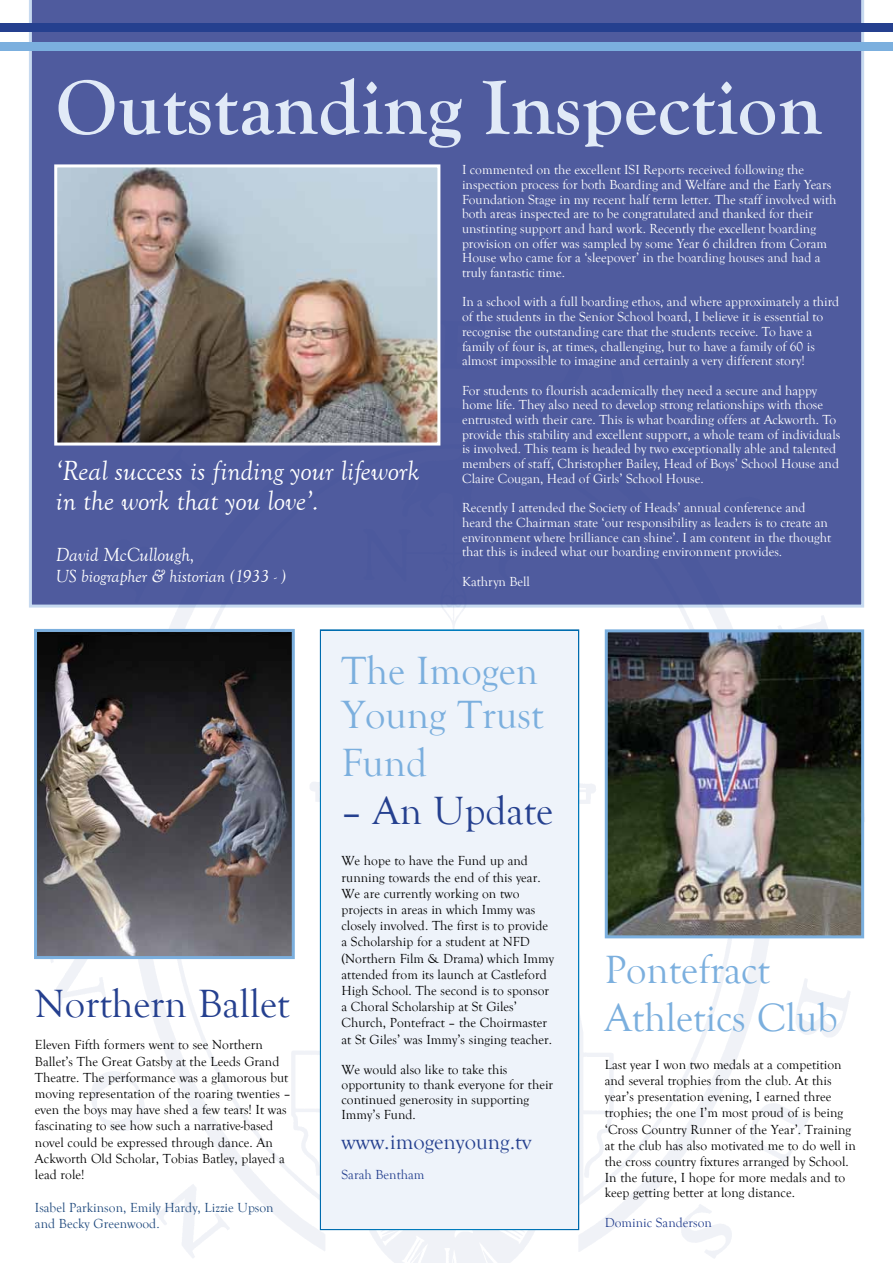
<style>
.page{position:relative;width:893px;height:1263px;background:#fff}
.page>*{position:absolute;margin:0;border:0;box-sizing:border-box;transform-origin:0 0}
.t1{font:700 79.5px "Goudy Old Style T";color:#e1eaf7}
.t2{font:40.5px/48px "Goudy Old Style T";color:#7bafde}
.t3{font:40.5px "Goudy Old Style T";color:#25408f}
.t4{font:italic 28.5px/30px "Goudy Old Style T";color:#fff}
.t5{font:22.5px "Goudy Old Style T";color:#25408f}
.t6{font:italic 19.5px "Goudy Old Style T";color:#fff}
.t7{font:italic 18px "Goudy Old Style T";color:#fff}
.t8{font:13.5px/14.7px "Goudy Old Style T";color:#fff}
.t9{font:13.5px/16.2px "Goudy Old Style T";color:#000}
.t10{font:13.5px/16.2px "Goudy Old Style T";color:#1f497d}
.t11{font:13.5px "Goudy Old Style T";color:#25408f}
</style>
<div class="page">
<div style="left:29px;top:0;width:835px;height:608px;background:#4f5b9e"></div>
<img style="left:40px;top:318px;width:825px;height:945px">
<div style="left:0;top:23px;width:893px;height:9px;background:#25408f"></div>
<img style="left:58px;top:168px;width:378px;height:274px">
<div style="left:54px;top:164px;width:386px;height:282px;border:3px solid #fff"></div>
<img style="left:609px;top:633px;width:251px;height:301px">
<div style="left:605px;top:629px;width:259px;height:309px;border:3px solid #7bafde"></div>
<img style="left:38px;top:633px;width:253px;height:322px">
<div style="left:34px;top:629px;width:261px;height:330px;border:3px solid #7bafde"></div>
<div style="left:0;top:43px;width:893px;height:8px;background:#7bafde"></div>
<div style="left:320px;top:629px;width:259px;height:601px;background:#eef3fa;border:3px solid #fff"></div>
<h1 class="t1" style="left:56px;top:63px;width:768px">Outstanding Inspection</h1>
<h3 class="t4" style="left:56px;top:456px;width:365px">‘Real success is finding your lifework in the work that you love’.</h3>
<h3 class="t6" style="left:56px;top:544px;width:140px">David McCullough,</h3>
<h3 class="t7" style="left:56px;top:566px;width:232px">US biographer &amp; historian (1933 - )</h3>
<p class="t8" style="left:462px;top:163px;width:376px">I commented on the excellent ISI Reports received following the inspection process for both Boarding and Welfare and the Early Years Foundation Stage in my recent half term letter. The staff involved with both areas inspected are to be congratulated and thanked for their unstinting support and hard work. Recently the excellent boarding provision on offer was sampled by some Year 6 children from Coram House who came for a ‘sleepover’ in the boarding houses and had a truly fantastic time.</p>
<p class="t8" style="left:462px;top:295px;width:379px">In a school with a full boarding ethos, and where approximately a third of the students in the Senior School board, I believe it is essential to recognise the outstanding care that the students receive. To have a family of four is, at times, challenging, but to have a family of 60 is almost impossible to imagine and certainly a very different story!</p>
<p class="t8" style="left:462px;top:383px;width:380px">For students to flourish academically they need a secure and happy home life. They also need to develop strong relationships with those entrusted with their care. This is what boarding offers at Ackworth. To provide this stability and excellent support, a whole team of individuals is involved. This team is headed by two exceptionally able and talented members of staff, Christopher Bailey, Head of Boys’ School House and Claire Cougan, Head of Girls’ School House.</p>
<p class="t8" style="left:462px;top:501px;width:371px">Recently I attended the Society of Heads’ annual conference and heard the Chairman state ‘our responsibility as leaders is to create an environment where brilliance can shine’. I am content in the thought that this is indeed what our boarding environment provides.</p>
<p class="t8" style="left:462px;top:575px;width:69px">Kathryn Bell</p>
<h2 class="t3" style="left:35px;top:982px;width:256px">Northern Ballet</h2>
<p class="t9" style="left:35px;top:1037px;width:257px">Eleven Fifth formers went to see Northern Ballet’s The Great Gatsby at the Leeds Grand Theatre. The performance was a glamorous but moving representation of the roaring twenties – even the boys may have shed a few tears! It was fascinating to see how such a narrative-based novel could be expressed through dance. An Ackworth Old Scholar, Tobias Batley, played a lead role!</p>
<p class="t10" style="left:35px;top:1199px;width:240px">Isabel Parkinson, Emily Hardy, Lizzie Upson and Becky Greenwood.</p>
<h2 class="t2" style="left:342px;top:650px;width:203px;line-height:43.5px">The Imogen<br>Young Trust</h2>
<h2 class="t2" style="left:342px;top:739px;width:87px">Fund</h2>
<h2 class="t3" style="left:342px;top:788px;width:213px">– An Update</h2>
<p class="t9" style="left:342px;top:853px;width:214px">We hope to have the Fund up and running towards the end of this year.<br>We are currently working on two projects in areas in which Immy was closely involved. The first is to provide a Scholarship for a student at NFD (Northern Film &amp; Drama) which Immy attended from its launch at Castleford High School. The second is to sponsor a Choral Scholarship at St Giles’ Church, Pontefract – the Choirmaster at St Giles’ was Immy’s singing teacher.</p>
<p class="t9" style="left:342px;top:1062px;width:213px;line-height:15px">We would also like to take this opportunity to thank everyone for their continued generosity in supporting<br>Immy’s Fund.</p>
<h3 class="t5" style="left:342px;top:1129px;width:191px">www.imogenyoung.tv</h3>
<p class="t11" style="left:342px;top:1167px;width:84px">Sarah Bentham</p>
<h2 class="t2" style="left:605px;top:947px;width:235px">Pontefract<br>Athletics Club</h2>
<p class="t9" style="left:605px;top:1057px;width:252px">Last year I won two medals at a competition and several trophies from the club. At this year’s presentation evening, I earned three trophies; the one I’m most proud of is being ‘Cross Country Runner of the Year’. Training at the club has also motivated me to do well in the cross country fixtures arranged by School.<br>In the future, I hope for more medals and to keep getting better at long distance.</p>
<p class="t11" style="left:605px;top:1215px;width:109px">Dominic Sanderson</p>
</div>
